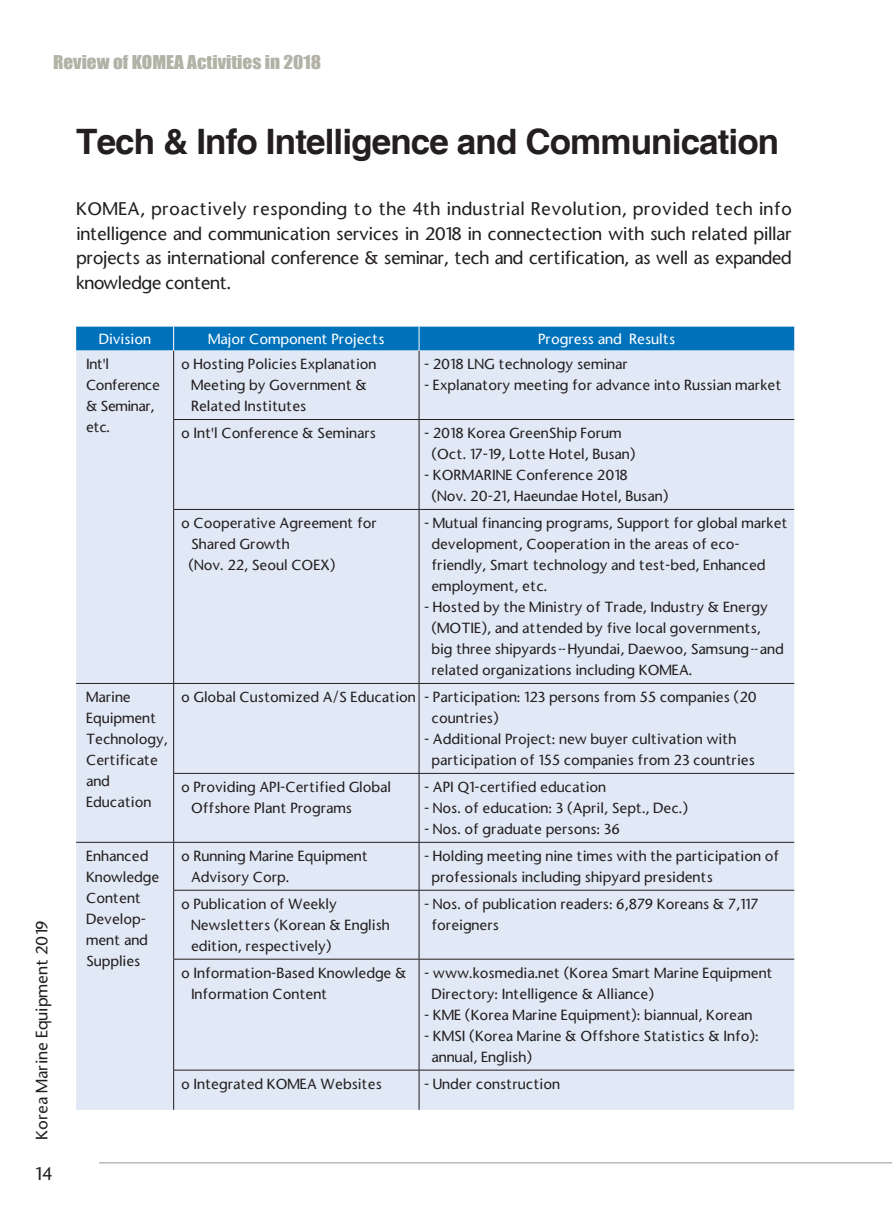
<style>
.page{position:relative;width:893px;height:1216px;background:#fff}
.page>*{position:absolute;margin:0;border:0;box-sizing:border-box;transform-origin:0 0}
.정규{font:700 35px "Helvetica";letter-spacing:-.025em;color:#231f20}
.정규-2{font:500 17.5px/24.5px "Stone Sans";letter-spacing:-.03em;color:#231f20;text-align:justify}
.정규-3{font:17.5px "Impact";color:#b2b2a7;scale:1.1 1}
.t1{font:500 15.75px "Stone Sans";color:#231f20}
.정규-4{font:500 14px/21px "Stone Sans";color:#231f20}
.정규-5{font:500 14px "Stone Sans";color:#fff}
.정규-6{font:500 14px/21px "Stone Sans";letter-spacing:-.025em;color:#231f20}
</style>
<div class="page">
<hr style="left:99px;top:1162px;width:793px;height:1px;background:#939598">
<div style="left:76px;top:350px;width:718px;height:759px;background:#e1e9f6"></div>
<hr style="left:173px;top:509px;width:246px;height:1px;background:#231f20">
<hr style="left:419px;top:509px;width:375px;height:1px;background:#231f20">
<hr style="left:76px;top:683px;width:98px;height:1px;background:#231f20">
<hr style="left:174px;top:683px;width:245px;height:1px;background:#231f20">
<hr style="left:419px;top:683px;width:375px;height:1px;background:#231f20">
<hr style="left:173px;top:773px;width:246px;height:1px;background:#231f20">
<hr style="left:419px;top:773px;width:375px;height:1px;background:#231f20">
<hr style="left:76px;top:842px;width:98px;height:1px;background:#231f20">
<hr style="left:174px;top:842px;width:245px;height:1px;background:#231f20">
<hr style="left:419px;top:842px;width:375px;height:1px;background:#231f20">
<hr style="left:173px;top:958px;width:246px;height:1px;background:#231f20">
<hr style="left:419px;top:958px;width:375px;height:1px;background:#231f20">
<hr style="left:173px;top:1069px;width:246px;height:1px;background:#231f20">
<hr style="left:419px;top:1069px;width:375px;height:1px;background:#231f20">
<hr style="left:173px;top:350px;width:1px;height:69px;background:#231f20">
<hr style="left:419px;top:350px;width:1px;height:69px;background:#231f20">
<hr style="left:173px;top:419px;width:246px;height:1px;background:#231f20">
<hr style="left:173px;top:420px;width:1px;height:89px;background:#231f20">
<hr style="left:419px;top:419px;width:375px;height:1px;background:#231f20">
<hr style="left:419px;top:420px;width:1px;height:89px;background:#231f20">
<hr style="left:173px;top:509px;width:1px;height:174px;background:#231f20">
<hr style="left:419px;top:509px;width:1px;height:174px;background:#231f20">
<hr style="left:173px;top:683px;width:1px;height:90px;background:#231f20">
<hr style="left:419px;top:683px;width:1px;height:90px;background:#231f20">
<hr style="left:173px;top:773px;width:1px;height:69px;background:#231f20">
<hr style="left:419px;top:773px;width:1px;height:69px;background:#231f20">
<hr style="left:173px;top:842px;width:1px;height:48px;background:#231f20">
<hr style="left:419px;top:842px;width:1px;height:48px;background:#231f20">
<hr style="left:173px;top:889px;width:246px;height:1px;background:#231f20">
<hr style="left:173px;top:890px;width:1px;height:68px;background:#231f20">
<hr style="left:419px;top:889px;width:375px;height:1px;background:#231f20">
<hr style="left:419px;top:890px;width:1px;height:68px;background:#231f20">
<hr style="left:173px;top:959px;width:1px;height:110px;background:#231f20">
<hr style="left:419px;top:959px;width:1px;height:110px;background:#231f20">
<hr style="left:173px;top:1070px;width:1px;height:39px;background:#231f20">
<hr style="left:419px;top:1070px;width:1px;height:39px;background:#231f20">
<div style="left:76px;top:326px;width:718px;height:24px;background:#0072bc"></div>
<p class="정규-3" style="left:53px;top:48px;width:245px">Review of KOMEA Activities in 2018</p>
<p class="정규" style="left:76px;top:120px;width:705px">Tech &amp; Info Intelligence and Communication</p>
<p class="정규-2" style="left:76px;top:197px;width:717px">KOMEA, proactively responding to the 4th industrial Revolution, provided tech info intelligence and communication services in 2018 in connectection with such related pillar projects as international conference &amp; seminar, tech and certification, as well as expanded knowledge content.</p>
<p class="정규-5" style="left:99px;top:330px;width:54px">Division</p>
<p class="정규-5" style="left:208px;top:330px;width:178px">Major Component Projects</p>
<p class="정규-5" style="left:538px;top:330px;width:139px">Progress and Results</p>
<p class="정규-6" style="left:86px;top:353px;width:75px">Int'l<br>Conference &amp; Seminar, etc.</p>
<p class="정규-4" style="left:191px;top:353px;width:187px;text-indent:-10px">o Hosting Policies Explanation<br>Meeting by Government &amp;<br>Related Institutes</p>
<p class="정규-4" style="left:424px;top:353px;width:205px">- 2018 LNG technology seminar</p>
<p class="정규-4" style="left:424px;top:374px;width:359px">- Explanatory meeting for advance into Russian market</p>
<p class="정규-4" style="left:181px;top:422px;width:196px">o Int'l Conference &amp; Seminars</p>
<p class="정규-4" style="left:424px;top:422px;width:199px">- 2018 Korea GreenShip Forum</p>
<p class="정규-4" style="left:431px;top:443px;width:206px">(Oct. 17-19, Lotte Hotel, Busan)</p>
<p class="정규-4" style="left:424px;top:464px;width:205px">- KORMARINE Conference 2018</p>
<p class="정규-4" style="left:431px;top:485px;width:238px">(Nov. 20-21, Haeundae Hotel, Busan)</p>
<p class="정규-4" style="left:191px;top:512px;width:188px;text-indent:-10px">o Cooperative Agreement for<br>Shared Growth</p>
<p class="정규-4" style="left:188px;top:554px;width:149px">(Nov. 22, Seoul COEX)</p>
<p class="정규-4" style="left:431px;top:512px;width:358px;text-indent:-7px">- Mutual financing programs, Support for global market development, Cooperation in the areas of eco&shy;friendly, Smart technology and test-bed, Enhanced employment, etc.</p>
<p class="정규-4" style="left:424px;top:596px;width:345px;text-align:center">- Hosted by the Ministry of Trade, Industry &amp; Energy (MOTIE), and attended by five local governments,</p>
<p class="정규-4" style="left:431px;top:638px;width:354px">big three shipyards -- Hyundai, Daewoo, Samsung-- and related organizations including KOMEA.</p>
<p class="t1" style="left:32px;top:1139px;width:221px;rotate:-90deg">Korea Marine Equipment 2019</p>
<p class="정규-2" style="left:35px;top:1160px;width:19px">14</p>
<p class="정규-4" style="left:86px;top:686px;width:83px">Marine<br>Equipment<br>Technology,<br>Certificate and<br>Education</p>
<p class="정규-4" style="left:181px;top:686px;width:236px">o Global Customized A/S Education</p>
<p class="정규-4" style="left:431px;top:686px;width:327px;text-indent:-7px">- Participation: 123 persons from 55 companies (20 countries)</p>
<p class="정규-4" style="left:431px;top:728px;width:325px;text-indent:-7px">- Additional Project: new buyer cultivation with participation of 155 companies from 23 countries</p>
<p class="정규-4" style="left:191px;top:776px;width:202px;text-indent:-10px">o Providing API-Certified Global<br>Offshore Plant Programs</p>
<p class="정규-4" style="left:424px;top:776px;width:184px">- API Q1-certified education</p>
<p class="정규-4" style="left:424px;top:797px;width:265px">- Nos. of education: 3 (April, Sept., Dec.)</p>
<p class="정규-4" style="left:424px;top:818px;width:197px">- Nos. of graduate persons: 36</p>
<p class="정규-4" style="left:86px;top:845px;width:75px">Enhanced<br>Knowledge<br>Content<br>Develop&shy;ment and<br>Supplies</p>
<p class="정규-4" style="left:191px;top:845px;width:179px;text-indent:-10px">o Running Marine Equipment<br>Advisory Corp.</p>
<p class="정규-4" style="left:431px;top:845px;width:349px;text-indent:-7px">- Holding meeting nine times with the participation of professionals including shipyard presidents</p>
<p class="정규-4" style="left:191px;top:893px;width:200px;text-indent:-10px">o Publication of Weekly<br>Newsletters (Korean &amp; English edition, respectively)</p>
<p class="정규-4" style="left:431px;top:893px;width:328px;text-indent:-7px">- Nos. of publication readers: 6,879 Koreans &amp; 7,117 foreigners</p>
<p class="정규-4" style="left:191px;top:962px;width:217px;text-indent:-10px">o Information-Based Knowledge &amp;<br>Information Content</p>
<p class="정규-4" style="left:431px;top:962px;width:343px;text-indent:-7px">- www.kosmedia.net (Korea Smart Marine Equipment<br>Directory: Intelligence &amp; Alliance)</p>
<p class="정규-4" style="left:424px;top:1004px;width:330px">- KME (Korea Marine Equipment): biannual, Korean</p>
<p class="정규-4" style="left:431px;top:1025px;width:329px;text-indent:-7px">- KMSI (Korea Marine &amp; Offshore Statistics &amp; Info): annual, English)</p>
<p class="정규-4" style="left:181px;top:1073px;width:202px">o Integrated KOMEA Websites</p>
<p class="정규-4" style="left:424px;top:1073px;width:138px">- Under construction</p>
</div>
